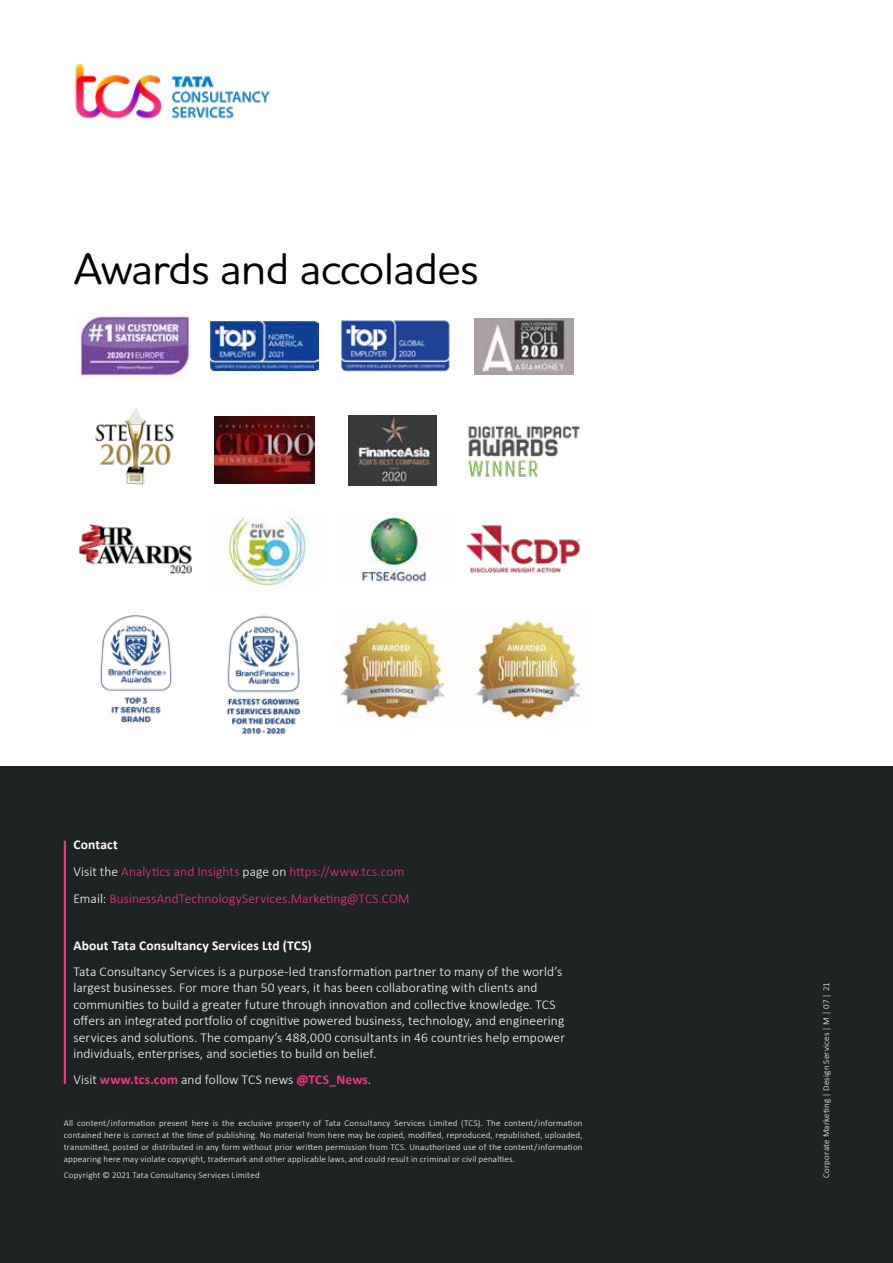
<style>
.page{position:relative;width:893px;height:1263px;background:#1e2323}
.page>*{position:absolute;margin:0;border:0;box-sizing:border-box;transform-origin:0 0}
.t1{font:500 45px "Houschka Rounded";letter-spacing:-.01em;color:#000}
.t2{font:300 13.5px/16.5px "Calibri";letter-spacing:.005em;color:#fff}
.t3{font:300 13.5px/27px "Calibri";letter-spacing:.005em;color:#f03782}
.t4{font:700 13.5px "Calibri";letter-spacing:.01em;color:#fff}
.t5{font:300 9px/12px "Calibri";letter-spacing:.02em;color:#fff;text-align:justify}
.s1{font-weight:700;color:#fff}
.s2{color:#fff}
.s3{font-weight:700;color:#f03782}
</style>
<div class="page">
<hr style="left:64px;top:841px;width:2px;height:242px;background:#f03782">
<div style="left:0;top:0;width:893px;height:766px;background:#fff"></div>
<img style="left:75px;top:63px;width:195px;height:56px">
<img style="left:474px;top:318px;width:100px;height:56px">
<img style="left:226px;top:615px;width:74px;height:120px">
<img style="left:100px;top:615px;width:72px;height:108px">
<img style="left:468px;top:425px;width:112px;height:52px">
<img style="left:349px;top:415px;width:88px;height:71px">
<img style="left:214px;top:416px;width:101px;height:67px">
<img style="left:362px;top:512px;width:65px;height:71px">
<img style="left:223px;top:517px;width:87px;height:70px">
<img style="left:79px;top:524px;width:113px;height:50px">
<img style="left:211px;top:321px;width:107px;height:50px">
<img style="left:466px;top:525px;width:114px;height:48px">
<img style="left:77px;top:313px;width:115px;height:67px">
<img style="left:333px;top:615px;width:249px;height:112px">
<img style="left:95px;top:408px;width:79px;height:77px">
<img style="left:341px;top:320px;width:109px;height:52px">
<h1 class="t1" style="left:74px;top:240px;width:406px">Awards and accolades</h1>
<h2 class="t3" style="left:73px;top:831px;width:338px"><span class="s1">Contact<br></span><span class="s2">Visit the</span> Analytics and Insights <span class="s2">page on</span> https://www.tcs.com<br><span class="s2">Email:</span> BusinessAndTechnologyServices.Marketing@TCS.COM</h2>
<h2 class="t4" style="left:73px;top:936px;width:240px">About Tata Consultancy Services Ltd (TCS)</h2>
<p class="t2" style="left:73px;top:963px;width:493px">Tata Consultancy Services is a purpose-led transformation partner to many of the world’s largest businesses. For more than 50 years, it has been collaborating with clients and communities to build a greater future through innovation and collective knowledge. TCS offers an integrated portfolio of cognitive powered business, technology, and engineering services and solutions. The company’s 488,000 consultants in 46 countries help empower individuals, enterprises, and societies to build on belief.</p>
<h2 class="t2" style="left:73px;top:1071px;width:299px">Visit <span class="s3">www.tcs.com</span> and follow TCS news <span class="s3">@TCS_News</span>.</h2>
<p class="t5" style="left:64px;top:1116px;width:520px">All content / information present here is the exclusive property of Tata Consultancy Services Limited (TCS). The content / information contained here is correct at the time of publishing. No material from here may be copied, modified, reproduced, republished, uploaded, transmitted, posted or distributed in any form without prior written permission from TCS. Unauthorized use of the content / information appearing here may violate copyright, trademark and other applicable laws, and could result in criminal or civil penalties.</p>
<p class="t5" style="left:64px;top:1169px;width:197px">Copyright © 2021 Tata Consultancy Services Limited</p>
<p class="t5" style="left:820px;top:1178px;width:197px;rotate:-90deg">Corporate Marketing | Design Services | M | 07 | 21</p>
</div>
